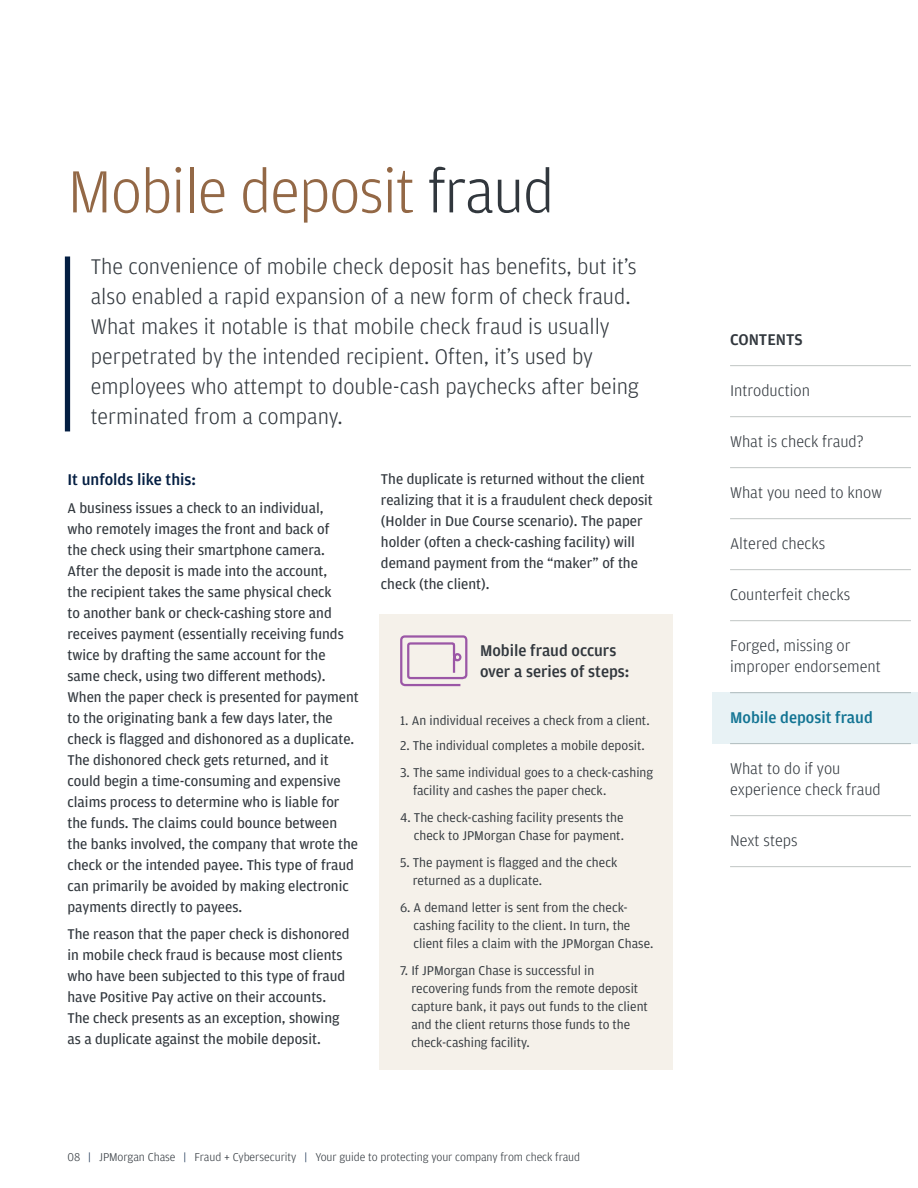
<style>
.page{position:relative;width:918px;height:1188px;background:#fff}
.page>*{position:absolute;margin:0;border:0;box-sizing:border-box;transform-origin:0 0}
.t1{font:300 63px "Amplitude";letter-spacing:-.02em;color:#936846}
.t2{font:300 22.5px/30px "Amplitude";color:#31373d}
.t3{font:300 16.5px/21px "Amplitude";color:#31373d}
.t4{font:500 16.5px/21px "Amplitude";color:#31373d}
.t5{font:500 16.5px "Amplitude";color:#041e42}
.t6{font:500 16.5px "Amplitude";color:#147b99}
.t7{font:15px/21px "Amplitude";color:#31373d}
.t8{font:13.5px/18px "Amplitude";color:#31373d}
.t9{font:300 12px "Amplitude";letter-spacing:-.005em;color:#31373d}
.s1{color:#31373d}
.s2{color:#041e42}
</style>
<div class="page">
<div style="left:65px;top:256px;width:5px;height:175px;background:#041e42"></div>
<div style="left:379px;top:614px;width:294px;height:456px;background:#f5f1ea"></div>
<svg style="left:400px;top:635px;width:68px;height:52px"></svg>
<hr style="left:730px;top:365px;width:181px;height:1px;background:#c0c5c4">
<hr style="left:730px;top:416px;width:181px;height:1px;background:#c0c5c4">
<hr style="left:730px;top:467px;width:181px;height:1px;background:#c0c5c4">
<hr style="left:730px;top:518px;width:181px;height:1px;background:#c0c5c4">
<hr style="left:730px;top:569px;width:181px;height:1px;background:#c0c5c4">
<hr style="left:730px;top:620px;width:181px;height:1px;background:#c0c5c4">
<hr style="left:730px;top:815px;width:181px;height:1px;background:#c0c5c4">
<hr style="left:730px;top:866px;width:181px;height:1px;background:#c0c5c4">
<div style="left:713px;top:692px;width:205px;height:52px;background:#e8f2f5"></div>
<p class="t1" style="left:68px;top:152px;width:488px">Mobile deposit <span class="s1">fraud</span></p>
<p class="t2" style="left:91px;top:251px;width:550px">The convenience of mobile check deposit has benefits, but it’s also enabled a rapid expansion of a new form of check fraud.<br>What makes it notable is that mobile check fraud is usually perpetrated by the intended recipient. Often, it’s used by employees who attempt to double-cash paychecks after being terminated from a company.</p>
<p class="t5" style="left:68px;top:469px;width:130px">It unfolds like this:</p>
<p class="t7" style="left:68px;top:497px;width:293px">A business issues a check to an individual,<br>who remotely images the front and back of<br>the check using their smartphone camera.<br>After the deposit is made into the account,<br>the recipient takes the same physical check<br>to another bank or check-cashing store and receives payment (essentially receiving funds twice by drafting the same account for the same check, using two different methods).<br>When the paper check is presented for payment to the originating bank a few days later, the check is flagged and dishonored as a duplicate.<br>The dishonored check gets returned, and it could begin a time-consuming and expensive claims process to determine who is liable for the funds. The claims could bounce between the banks involved, the company that wrote the check or the intended payee. This type of fraud can primarily be avoided by making electronic payments directly to payees.</p>
<p class="t7" style="left:68px;top:923px;width:284px">The reason that the paper check is dishonored in mobile check fraud is because most clients who have been subjected to this type of fraud have Positive Pay active on their accounts.<br>The check presents as an exception, showing as a duplicate against the mobile deposit.</p>
<p class="t7" style="left:381px;top:468px;width:273px">The duplicate is returned without the client realizing that it is a fraudulent check deposit (Holder in Due Course scenario). The paper holder (often a check-cashing facility) will demand payment from the “maker” of the check (the client).</p>
<p class="t4" style="left:480px;top:639px;width:151px">Mobile fraud occurs over a series of steps:</p>
<p class="t8" style="left:400px;top:711px;width:251px">1. An individual receives a check from a client.</p>
<p class="t8" style="left:400px;top:736px;width:246px">2. The individual completes a mobile deposit.</p>
<p class="t8" style="left:413px;top:763px;width:241px;text-indent:-13px">3. The same individual goes to a check-cashing facility and cashes the paper check.</p>
<p class="t8" style="left:400px;top:808px;width:225px;text-align:right">4. The check-cashing facility presents the check to JPMorgan Chase for payment.</p>
<p class="t8" style="left:413px;top:853px;width:206px;text-indent:-13px">5. The payment is flagged and the check returned as a duplicate.</p>
<p class="t8" style="left:414px;top:898px;width:241px;text-indent:-13px">6. A demand letter is sent from the check&shy;cashing facility to the client. In turn, the client files a claim with the JPMorgan Chase.</p>
<p class="t8" style="left:411px;top:961px;width:238px;text-indent:-11px">7. If JPMorgan Chase is successful in recovering funds from the remote deposit capture bank, it pays out funds to the client and the client returns those funds to the check-cashing facility.</p>
<p class="t9" style="left:68px;top:1149px;width:514px">08 <span class="s2">|</span> JPMorgan Chase <span class="s2">|</span> Fraud + Cybersecurity <span class="s2">|</span> Your guide to protecting your company from check fraud</p>
<p class="t4" style="left:730px;top:329px;width:74px">CONTENTS</p>
<p class="t3" style="left:730px;top:380px;width:81px">Introduction</p>
<p class="t3" style="left:730px;top:431px;width:135px">What is check fraud?</p>
<p class="t3" style="left:730px;top:482px;width:153px">What you need to know</p>
<p class="t3" style="left:730px;top:533px;width:97px">Altered checks</p>
<p class="t3" style="left:730px;top:584px;width:122px">Counterfeit checks</p>
<p class="t3" style="left:730px;top:635px;width:152px">Forged, missing or improper endorsement</p>
<p class="t6" style="left:730px;top:707px;width:144px">Mobile deposit fraud</p>
<p class="t3" style="left:730px;top:758px;width:152px">What to do if you experience check fraud</p>
<p class="t3" style="left:730px;top:830px;width:69px">Next steps</p>
</div>
